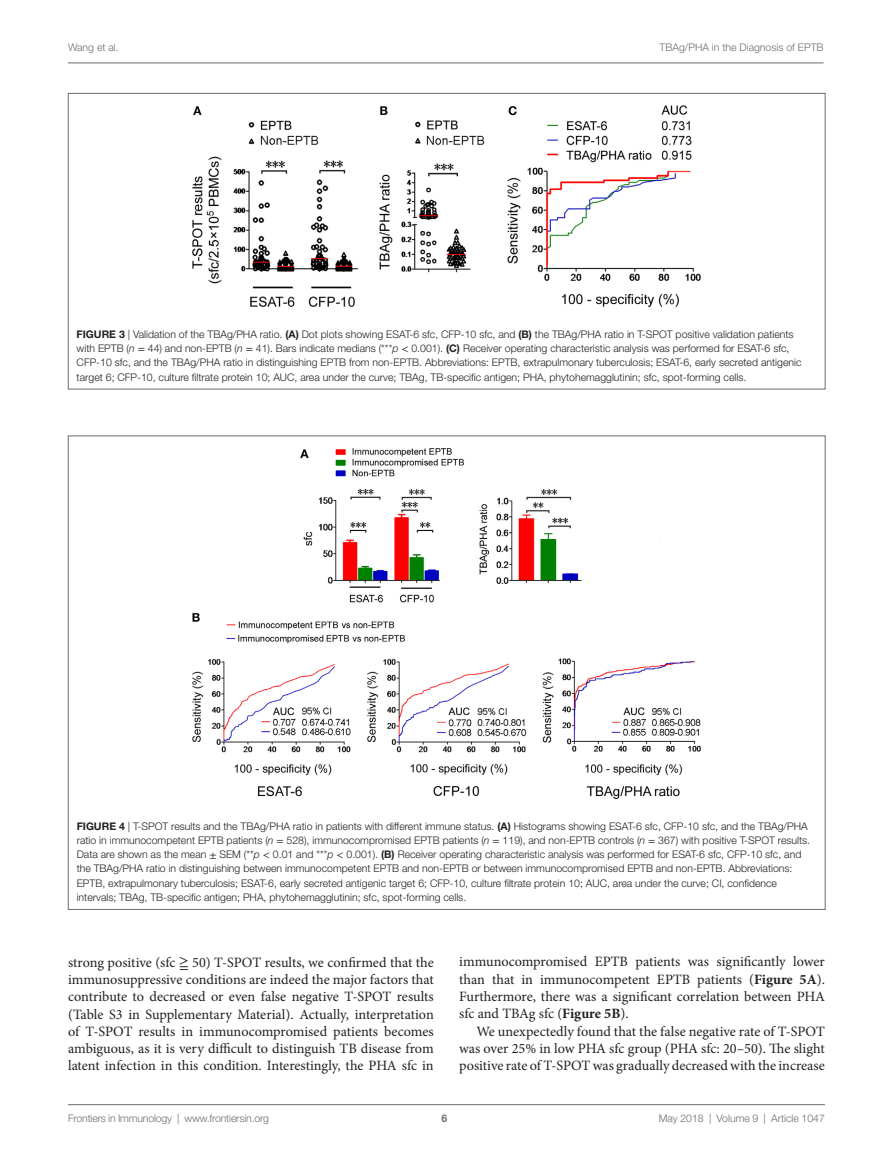
<style>
.page{position:relative;width:893px;height:1170px;background:#fff}
.page>*{position:absolute;margin:0;border:0;box-sizing:border-box;transform-origin:0 0}
.t1{font:14.25px/17.2px "Minion Pro";color:#231f20;text-align:justify}
.t2{font:300 10.5px/14.2px "Helvetica Neue LT Std";color:#231f20}
.t3{font:300 10.5px "Helvetica Neue LT Std";color:#6c6d70}
.t4{font:700 10.5px "Helvetica Neue LT Std";color:#6c6d70}
.s1{font-weight:700}
.s2{font-style:italic}
.s3{font-family:"STIX General";font-weight:400}
.s4{font-family:"STIX General"}
</style>
<div class="page">
<img style="left:192px;top:105px;width:509px;height:202px">
<img style="left:192px;top:448px;width:509px;height:351px">
<hr style="left:68px;top:63px;width:756px;height:1px;background:#6c6d70">
<hr style="left:68px;top:1104px;width:757px;height:1px;background:#6c6d70">
<p class="t3" style="left:68px;top:41px;width:52px">Wang et al.</p>
<p class="t3" style="left:660px;top:41px;width:165px">TBAg/PHA in the Diagnosis of EPTB</p>
<p class="t2" style="left:77px;top:327px;width:726px"><span class="s1">FIGURE 3</span> | Validation of the TBAg/PHA ratio. <span class="s1">(A)</span> Dot plots showing ESAT-6 sfc, CFP-10 sfc, and <span class="s1">(B)</span> the TBAg/PHA ratio in T-SPOT positive validation patients with EPTB (<span class="s2">n</span> <span class="s3">=</span> 44) and non-EPTB (<span class="s2">n</span> <span class="s3">=</span> 41). Bars indicate medians (***<span class="s2">p</span> <span class="s3">&lt;</span> 0.001). <span class="s1">(C)</span> Receiver operating characteristic analysis was performed for ESAT-6 sfc, CFP-10 sfc, and the TBAg/PHA ratio in distinguishing EPTB from non-EPTB. Abbreviations: EPTB, extrapulmonary tuberculosis; ESAT-6, early secreted antigenic target 6; CFP-10, culture filtrate protein 10; AUC, area under the curve; TBAg, TB-specific antigen; PHA, phytohemagglutinin; sfc, spot-forming cells.</p>
<p class="t2" style="left:77px;top:818px;width:735px"><span class="s1">FIGURE 4</span> | T-SPOT results and the TBAg/PHA ratio in patients with different immune status. <span class="s1">(A)</span> Histograms showing ESAT-6 sfc, CFP-10 sfc, and the TBAg/PHA ratio in immunocompetent EPTB patients (<span class="s2">n</span> <span class="s3">=</span> 528), immunocompromised EPTB patients (<span class="s2">n</span> <span class="s3">=</span> 119), and non-EPTB controls (<span class="s2">n</span> <span class="s3">=</span> 367) with positive T-SPOT results.<br>Data are shown as the mean <span class="s3">±</span> SEM (**<span class="s2">p</span> <span class="s3">&lt;</span> 0.01 and ***<span class="s2">p</span> <span class="s3">&lt;</span> 0.001). <span class="s1">(B)</span> Receiver operating characteristic analysis was performed for ESAT-6 sfc, CFP-10 sfc, and the TBAg/PHA ratio in distinguishing between immunocompetent EPTB and non-EPTB or between immunocompromised EPTB and non-EPTB. Abbreviations:<br>EPTB, extrapulmonary tuberculosis; ESAT-6, early secreted antigenic target 6; CFP-10, culture filtrate protein 10; AUC, area under the curve; CI, confidence intervals; TBAg, TB-specific antigen; PHA, phytohemagglutinin; sfc, spot-forming cells.</p>
<p class="t1" style="left:68px;top:953px;width:367px">strong positive (sfc <span class="s4">≧</span> 50) T-SPOT results, we confirmed that the immunosuppressive conditions are indeed the major factors that contribute to decreased or even false negative T-SPOT results (Table S3 in Supplementary Material). Actually, interpretation of T-SPOT results in immunocompromised patients becomes ambiguous, as it is very difficult to distinguish TB disease from latent infection in this condition. Interestingly, the PHA sfc in</p>
<h1 class="t1" style="left:459px;top:953px;width:367px">immunocompromised EPTB patients was significantly lower than that in immunocompetent EPTB patients (<span class="s1">Figure 5A</span>).<br>Furthermore, there was a significant correlation between PHA sfc and TBAg sfc (<span class="s1">Figure 5B</span>).</h1>
<h1 class="t1" style="left:459px;top:1022px;width:367px;text-indent:17px">We unexpectedly found that the false negative rate of T-SPOT was over 25% in low PHA sfc group (PHA sfc: 20–50). The slight positive rate of T-SPOT was gradually decreased with the increase</h1>
<p class="t3" style="left:68px;top:1111px;width:203px">Frontiers in Immunology | www.frontiersin.org</p>
<p class="t3" style="left:659px;top:1111px;width:168px">May 2018 | Volume 9 | Article 1047</p>
<p class="t4" style="left:441px;top:1111px;width:7px">6</p>
</div>
